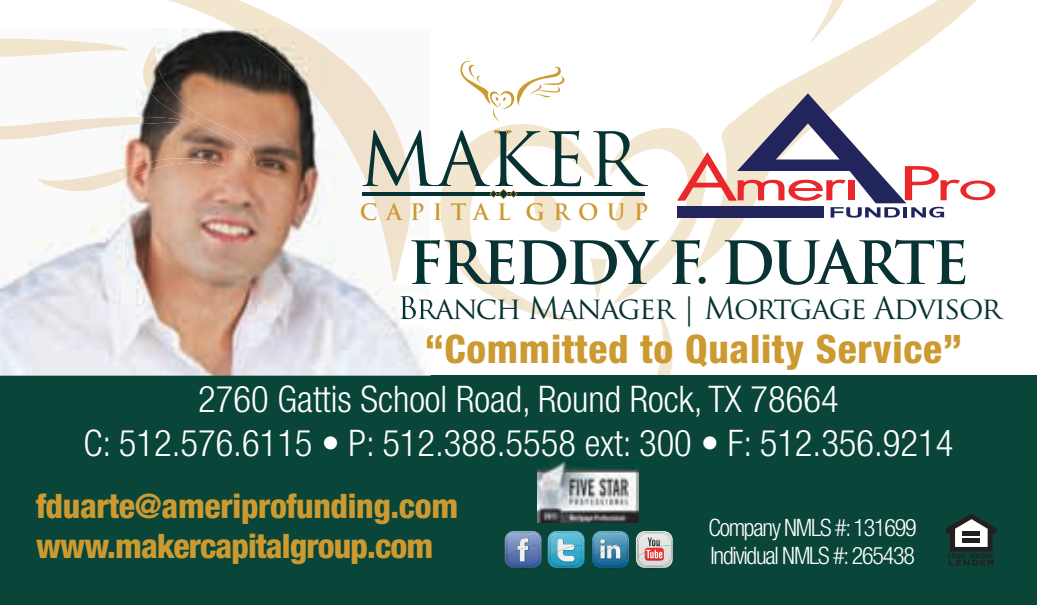
<style>
.page{position:relative;width:1037px;height:605px;background:#fff}
.page>*{position:absolute;margin:0;border:0;box-sizing:border-box;transform-origin:0 0}
.t1{font:72.8px "Trajan Pro";color:#073232}
.t2{font:700 58px "Trajan Pro";letter-spacing:-.05em;color:#083233}
.t3{font:800 condensed 39.2px "Helvetica Neue";letter-spacing:.02em;color:#cc9a31}
.t4{font:300 condensed 36.8px/44px "Helvetica Neue";color:#fff;text-align:center}
.t5{font:800 condensed 33.6px/40px "Helvetica Neue";letter-spacing:-.015em;color:#cc9a31}
.t6{font:30.4px "Trajan Pro";letter-spacing:-.05em;color:#083233}
.t7{font:300 condensed 24px/28px "Helvetica Neue";letter-spacing:-.05em;color:#fff}
.t8{font:700 22px "Trajan Pro";letter-spacing:.37em;color:#cc9a31}
</style>
<div class="page">
<svg style="left:168px;top:0;width:128px;height:28px"></svg>
<svg style="left:770px;top:0;width:207px;height:93px"></svg>
<svg style="left:435px;top:124px;width:156px;height:172px"></svg>
<svg style="left:491px;top:296px;width:83px;height:25px"></svg>
<svg style="left:445px;top:239px;width:56px;height:46px"></svg>
<svg style="left:809px;top:0;width:35px;height:45px"></svg>
<svg style="left:532px;top:191px;width:32px;height:41px"></svg>
<div style="left:0;top:376px;width:1037px;height:229px;background:#094639"></div>
<img style="left:0;top:28px;width:431px;height:348px">
<img style="left:235px;top:28px;width:180px;height:253px">
<img style="left:36px;top:158px;width:191px;height:33px">
<img style="left:106px;top:44px;width:149px;height:123px">
<img style="left:0;top:39px;width:128px;height:18px">
<img style="left:0;top:117px;width:183px;height:23px">
<img style="left:427px;top:334px;width:4px;height:35px">
<img style="left:400px;top:296px;width:31px;height:30px">
<img style="left:393px;top:239px;width:38px;height:46px">
<img style="left:393px;top:239px;width:13px;height:43px">
<svg style="left:946px;top:514px;width:50px;height:51px"></svg>
<svg style="left:548px;top:531px;width:28px;height:37px"></svg>
<img style="left:549px;top:532px;width:34px;height:13px">
<img style="left:549px;top:545px;width:34px;height:21px">
<svg style="left:505px;top:531px;width:28px;height:37px"></svg>
<img style="left:506px;top:532px;width:34px;height:13px">
<img style="left:506px;top:545px;width:34px;height:21px">
<svg style="left:592px;top:531px;width:37px;height:37px"></svg>
<img style="left:593px;top:532px;width:1px;height:25px">
<img style="left:594px;top:557px;width:33px;height:9px">
<img style="left:594px;top:532px;width:33px;height:25px">
<img style="left:641px;top:566px;width:28px;height:2px">
<img style="left:664px;top:532px;width:7px;height:13px">
<img style="left:664px;top:545px;width:7px;height:21px">
<svg style="left:636px;top:531px;width:28px;height:36px"></svg>
<hr style="left:362px;top:192px;width:283px;height:3px;background:#073232">
<svg style="left:489px;top:189px;width:28px;height:10px"></svg>
<svg style="left:494px;top:130px;width:17px;height:5px"></svg>
<svg style="left:460px;top:61px;width:105px;height:61px"></svg>
<svg style="left:591px;top:93px;width:404px;height:283px"></svg>
<div style="left:677px;top:206px;width:147px;height:12px;background:#22255b"></div>
<img style="left:537px;top:461px;width:102px;height:61px">
<h1 class="t1" style="left:359px;top:113px;width:284px">MAKER</h1>
<p class="t8" style="left:360px;top:199px;width:290px">CAPITAL GROUP</p>
<h2 class="t2" style="left:408px;top:227px;width:563px">FREDDY F. DUARTE</h2>
<p class="t6" style="left:397px;top:289px;width:606px">Branch Manager | Mortgage Advisor</p>
<p class="t3" style="left:425px;top:324px;width:538px">“Committed to Quality Service”</p>
<p class="t4" style="left:84px;top:377px;width:871px">2760 Gattis School Road, Round Rock, TX 78664<br>C: 512.576.6115 • P: 512.388.5558 ext: 300 • F: 512.356.9214</p>
<p class="t5" style="left:36px;top:485px;width:424px">fduarte@ameriprofunding.com www.makercapitalgroup.com</p>
<p class="t7" style="left:708px;top:513px;width:210px">Company NMLS #: 131699<br>Individual NMLS #: 265438</p>
</div>
